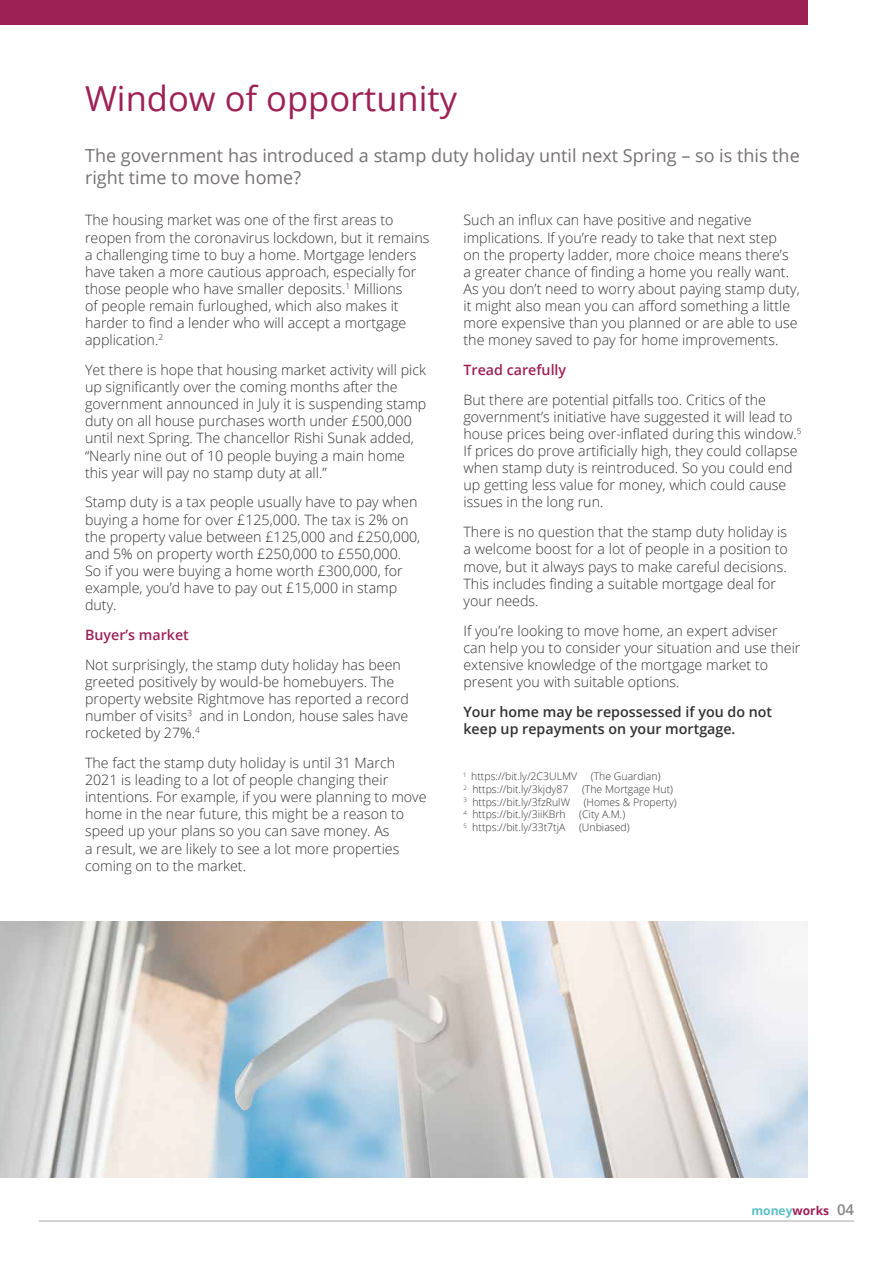
<style>
.page{position:relative;width:893px;height:1263px;background:#fff}
.page>*{position:absolute;margin:0;border:0;box-sizing:border-box;transform-origin:0 0}
.t1{font:34.5px "Open Sans";color:#9e2155}
.t2{font:18px/21.6px "Open Sans";color:#757172}
.t3{font:600 15px "Open Sans";color:#878787}
.t4{font:300 14.25px/17.1px "Open Sans";color:#333232}
.t5{font:600 14.25px/17.1px "Open Sans";color:#333232}
.t6{font:600 14.25px "Open Sans";color:#9e2155}
.t7{font:700 12px "Open Sans";color:#5cc0c7}
.t8{font:300 10.5px "Open Sans";color:#333232}
.s1{color:#9e2155}
</style>
<div class="page">
<hr style="left:39px;top:1220px;width:815px;height:1px;background:#b3b2b2">
<img style="left:0;top:922px;width:808px;height:256px">
<div style="left:0;top:0;width:808px;height:24px;background:#9e2155"></div>
<h1 class="t1" style="left:85px;top:75px;width:374px">Window of opportunity</h1>
<p class="t2" style="left:85px;top:145px;width:716px">The government has introduced a stamp duty holiday until next Spring – so is this the right time to move home?</p>
<p class="t4" style="left:85px;top:211px;width:346px">The housing market was one of the first areas to reopen from the coronavirus lockdown, but it remains a challenging time to buy a home. Mortgage lenders have taken a more cautious approach, especially for those people who have smaller deposits.<sup>1</sup> Millions<br>of people remain furloughed, which also makes it harder to find a lender who will accept a mortgage application.<sup>2</sup></p>
<p class="t4" style="left:85px;top:361px;width:343px">Yet there is hope that housing market activity will pick up significantly over the coming months after the government announced in July it is suspending stamp duty on all house purchases worth under £500,000 until next Spring. The chancellor Rishi Sunak added, “Nearly nine out of 10 people buying a main home this year will pay no stamp duty at all.”</p>
<p class="t4" style="left:85px;top:493px;width:337px">Stamp duty is a tax people usually have to pay when buying a home for over £125,000. The tax is 2% on the property value between £125,000 and £250,000, and 5% on property worth £250,000 to £550,000.<br>So if you were buying a home worth £300,000, for example, you’d have to pay out £15,000 in stamp duty.</p>
<p class="t6" style="left:85px;top:625px;width:105px">Buyer’s market</p>
<p class="t4" style="left:85px;top:656px;width:325px">Not surprisingly, the stamp duty holiday has been greeted positively by would-be homebuyers. The property website Rightmove has reported a record number of visits<sup>3</sup> and in London, house sales have rocketed by 27%.<sup>4</sup></p>
<p class="t4" style="left:85px;top:754px;width:343px">The fact the stamp duty holiday is until 31 March 2021 is leading to a lot of people changing their intentions. For example, if you were planning to move home in the near future, this might be a reason to speed up your plans so you can save money. As<br>a result, we are likely to see a lot more properties coming on to the market.</p>
<p class="t4" style="left:463px;top:211px;width:338px">Such an influx can have positive and negative implications. If you’re ready to take that next step<br>on the property ladder, more choice means there’s<br>a greater chance of finding a home you really want.<br>As you don’t need to worry about paying stamp duty, it might also mean you can afford something a little more expensive than you planned or are able to use the money saved to pay for home improvements.</p>
<p class="t6" style="left:463px;top:360px;width:104px">Tread carefully</p>
<p class="t4" style="left:463px;top:391px;width:340px">But there are potential pitfalls too. Critics of the government’s initiative have suggested it will lead to house prices being over-inflated during this window.<sup>5<br></sup>If prices do prove artificially high, they could collapse when stamp duty is reintroduced. So you could end up getting less value for money, which could cause issues in the long run.</p>
<p class="t4" style="left:463px;top:523px;width:326px">There is no question that the stamp duty holiday is a welcome boost for a lot of people in a position to move, but it always pays to make careful decisions.<br>This includes finding a suitable mortgage deal for your needs.</p>
<p class="t4" style="left:463px;top:621px;width:338px">If you’re looking to move home, an expert adviser can help you to consider your situation and use their extensive knowledge of the mortgage market to present you with suitable options.</p>
<p class="t5" style="left:463px;top:703px;width:310px">Your home may be repossessed if you do not keep up repayments on your mortgage.</p>
<p class="t8" style="left:463px;top:769px;width:115px"><sup>1</sup> https://bit.ly/2C3ULMV</p>
<p class="t8" style="left:591px;top:769px;width:71px">(The Guardian)</p>
<p class="t8" style="left:463px;top:782px;width:106px"><sup>2</sup> https://bit.ly/3kjdy87</p>
<p class="t8" style="left:582px;top:782px;width:93px">(The Mortgage Hut)</p>
<p class="t8" style="left:463px;top:795px;width:108px"><sup>3</sup> https://bit.ly/3fzRulW</p>
<p class="t8" style="left:584px;top:795px;width:95px">(Homes &amp; Property)</p>
<p class="t8" style="left:463px;top:807px;width:104px"><sup>4</sup> https://bit.ly/3iiKBrh</p>
<p class="t8" style="left:579px;top:807px;width:48px">(City A.M.)</p>
<p class="t8" style="left:463px;top:820px;width:103px"><sup>5</sup> https://bit.ly/33t7tjA</p>
<p class="t8" style="left:579px;top:820px;width:52px">(Unbiased)</p>
<p class="t7" style="left:751px;top:1202px;width:79px">money<span class="s1">works</span></p>
<p class="t3" style="left:837px;top:1199px;width:19px">04</p>
</div>
